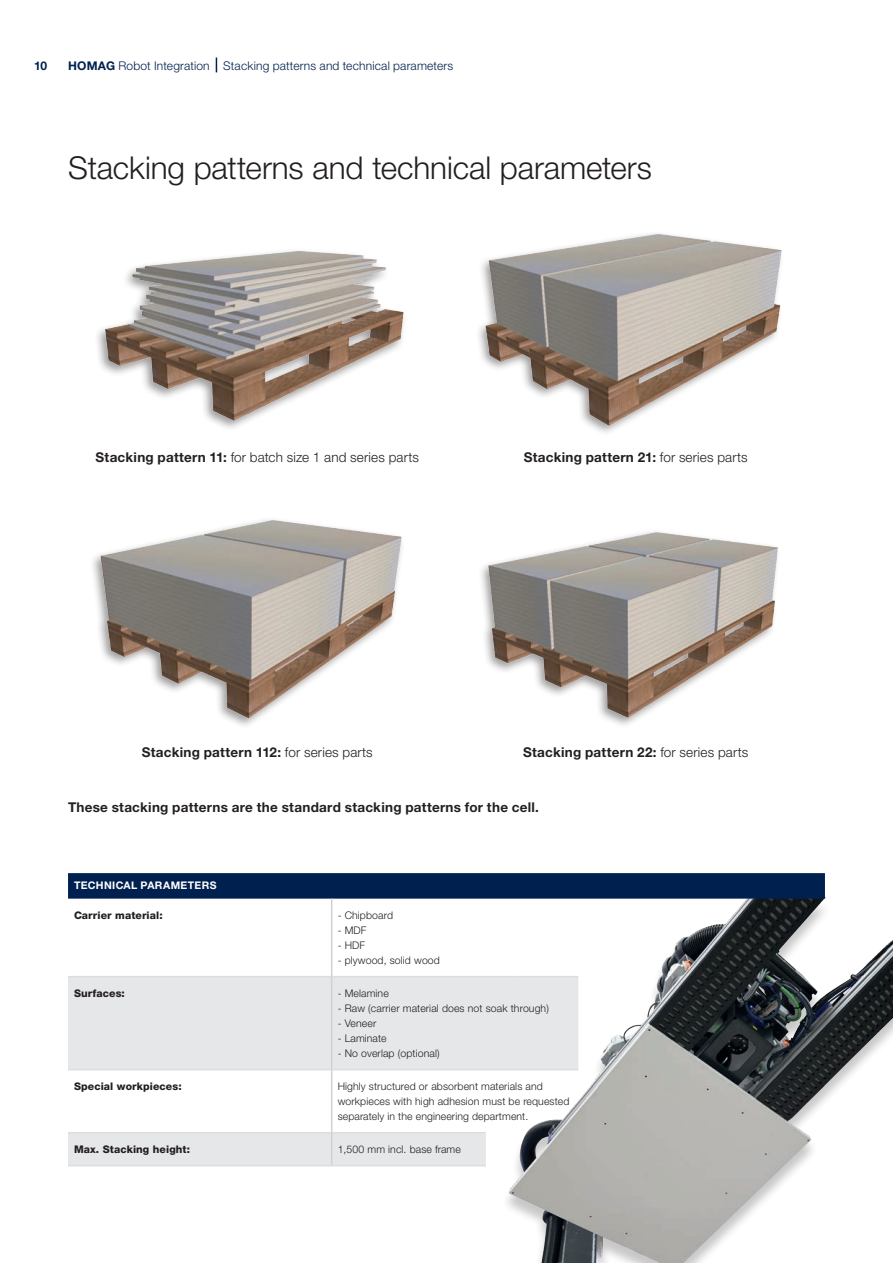
<style>
.page{position:relative;width:893px;height:1263px;background:#fff}
.page>*{position:absolute;margin:0;border:0;box-sizing:border-box;transform-origin:0 0}
.t1{font:300 31.5px "Helvetica Neue LTW1 G";letter-spacing:-.005em;color:#231f20}
.t2{font:700 13.5px "Helvetica Neue LTW1 G";letter-spacing:.02em;color:#231f20}
.t3{font:300 13.5px "Helvetica Neue LTW1 G";letter-spacing:.01em;color:#231f20}
.t4{font:300 12px "Helvetica Neue LTW1 G";letter-spacing:.015em;color:#00214f}
.t5{font:700 12px "Helvetica Neue LTW1 G";color:#00214f}
.t6{font:300 10.5px/15px "Helvetica Neue LTW1 G";letter-spacing:.01em;color:#231f20}
.t7{font:800 10.5px "Helvetica Neue LTW1 G";letter-spacing:.01em;color:#231f20}
.t8{font:700 10.5px "Helvetica Neue LTW1 G";letter-spacing:.035em;color:#fff}
.s1{font-weight:700}
.s2{font-weight:300}
</style>
<div class="page">
<img style="left:98px;top:250px;width:306px;height:171px">
<img style="left:98px;top:519px;width:304px;height:199px">
<img style="left:478px;top:233px;width:304px;height:196px">
<img style="left:481px;top:532px;width:297px;height:186px">
<img style="left:438px;top:899px;width:455px;height:364px">
<svg style="left:216px;top:58px;width:1px;height:14px"></svg>
<svg style="left:68px;top:873px;width:757px;height:26px;background:#042451"></svg>
<svg style="left:68px;top:977px;width:510px;height:189px;fill:#e6e7e9"></svg>
<hr style="left:68px;top:976px;width:263px;height:1px;background:#dcdddf">
<hr style="left:332px;top:976px;width:154px;height:1px;background:#dcdddf">
<hr style="left:486px;top:976px;width:31px;height:1px;background:#dcdddf">
<hr style="left:517px;top:976px;width:61px;height:1px;background:#dcdddf">
<hr style="left:68px;top:1069px;width:263px;height:1px;background:#dcdddf">
<hr style="left:332px;top:1069px;width:154px;height:1px;background:#dcdddf">
<hr style="left:486px;top:1069px;width:31px;height:1px;background:#dcdddf">
<hr style="left:517px;top:1069px;width:61px;height:1px;background:#dcdddf">
<hr style="left:68px;top:1132px;width:263px;height:1px;background:#dcdddf">
<hr style="left:332px;top:1132px;width:154px;height:1px;background:#dcdddf">
<hr style="left:68px;top:1165px;width:264px;height:1px;background:#dcdddf">
<hr style="left:332px;top:1165px;width:154px;height:1px;background:#dcdddf">
<hr style="left:331px;top:899px;width:1px;height:78px;background:#d1d2cc">
<hr style="left:331px;top:977px;width:1px;height:93px;background:#d1d2cc">
<hr style="left:331px;top:1070px;width:1px;height:63px;background:#d1d2cc">
<hr style="left:331px;top:1133px;width:1px;height:32px;background:#d1d2cc">
<p class="t5" style="left:34px;top:58px;width:15px">10</p>
<p class="t4" style="left:68px;top:58px;width:387px"><span class="s1">HOMAG</span> Robot Integration Stacking patterns and technical parameters</p>
<h1 class="t1" style="left:68px;top:149px;width:585px">Stacking patterns and technical parameters</h1>
<p class="t3" style="left:96px;top:449px;width:325px"><span class="s1">Stacking pattern 11:</span> for batch size 1 and series parts</p>
<p class="t2" style="left:524px;top:449px;width:226px">Stacking pattern 21: <span class="s2">for series parts</span></p>
<p class="t2" style="left:142px;top:744px;width:233px">Stacking pattern 112: <span class="s2">for series parts</span></p>
<p class="t2" style="left:523px;top:744px;width:227px">Stacking pattern 22: <span class="s2">for series parts</span></p>
<p class="t2" style="left:68px;top:799px;width:472px">These stacking patterns are the standard stacking patterns for the cell.</p>
<p class="t8" style="left:74px;top:879px;width:144px">TECHNICAL PARAMETERS</p>
<p class="t7" style="left:74px;top:909px;width:90px">Carrier material:</p>
<p class="t6" style="left:338px;top:908px;width:57px">- Chipboard</p>
<p class="t6" style="left:338px;top:923px;width:30px">- MDF</p>
<p class="t6" style="left:338px;top:938px;width:29px">- HDF</p>
<p class="t6" style="left:338px;top:953px;width:104px">- plywood, solid wood</p>
<p class="t7" style="left:74px;top:987px;width:52px">Surfaces:</p>
<p class="t6" style="left:338px;top:986px;width:53px">- Melamine</p>
<p class="t6" style="left:338px;top:1001px;width:213px">- Raw (carrier material does not soak through)</p>
<p class="t6" style="left:338px;top:1016px;width:40px">- Veneer</p>
<p class="t6" style="left:338px;top:1031px;width:51px">- Laminate</p>
<p class="t6" style="left:338px;top:1046px;width:103px">- No overlap (optional)</p>
<p class="t7" style="left:74px;top:1080px;width:109px">Special workpieces:</p>
<p class="t6" style="left:338px;top:1079px;width:233px">Highly structured or absorbent materials and workpieces with high adhesion must be requested separately in the engineering department.</p>
<p class="t7" style="left:74px;top:1143px;width:118px">Max. Stacking height:</p>
<p class="t6" style="left:338px;top:1142px;width:125px">1,500 mm incl. base frame</p>
</div>
